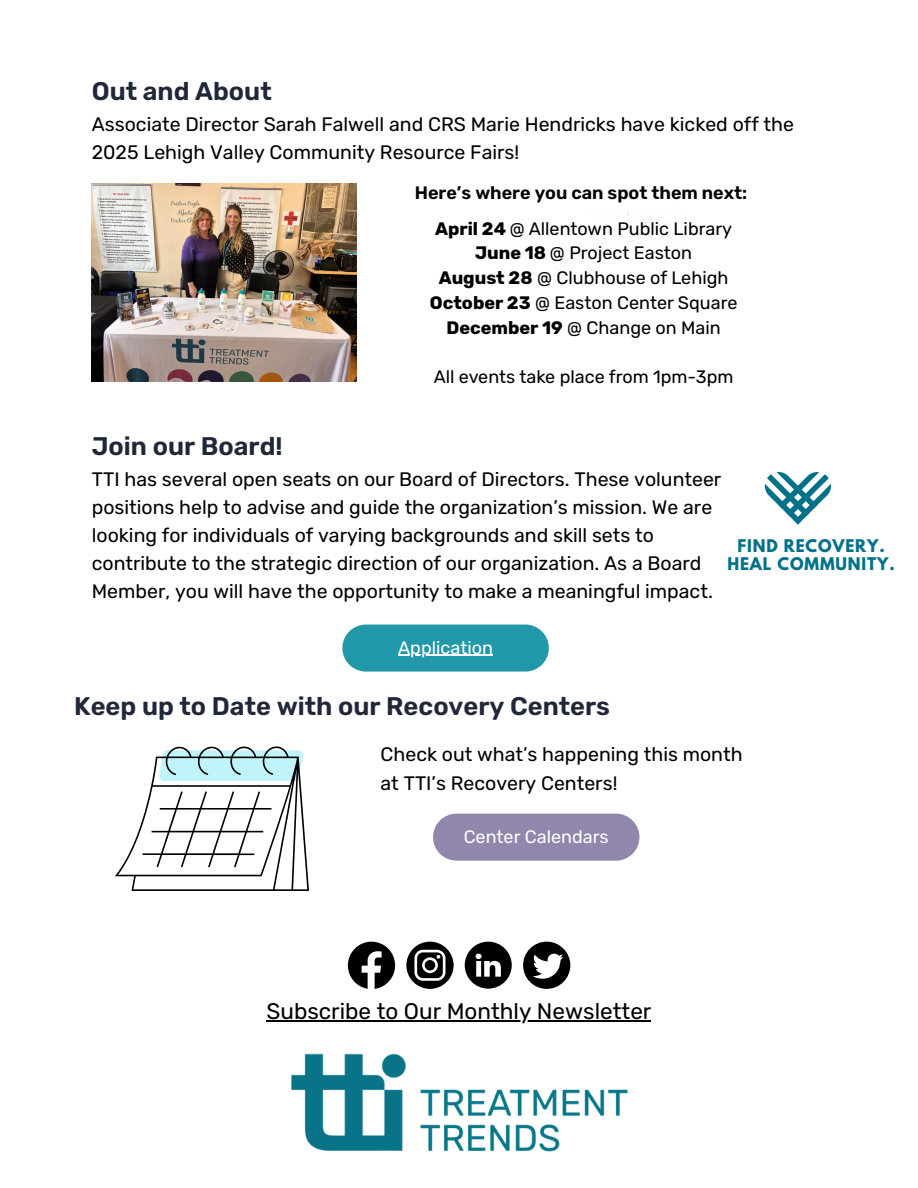
<style>
.page{position:relative;width:918px;height:1188px;background:#fff}
.page>*{position:absolute;margin:0;border:0;box-sizing:border-box;transform-origin:0 0}
.t1{font:600 25.5px "Rubik";color:#202738}
.t2{font:22.5px "Rubik";color:#000}
.t3{font:19.5px/28.2px "Rubik";color:#000}
.t4{font:18px/24.8px "Rubik";color:#000;text-align:center}
.t5{font:600 18px "Rubik";color:#000}
.t6{font:18px "Rubik";color:#fff}
.t7{font:700 15.45px "League Spartan";letter-spacing:.055em;color:#007189}
.s1{font-weight:700}
</style>
<div class="page">
<img style="left:598px;top:213px;width:77px;height:29px">
<svg style="left:765px;top:472px;width:66px;height:53px"></svg>
<div style="left:342px;top:625px;width:207px;height:47px;background:#2198a9;border-radius:24px"></div>
<hr style="left:398px;top:655px;width:95px;height:1px;background:#fff">
<img style="left:92px;top:183px;width:264px;height:198px">
<div style="left:433px;top:814px;width:206px;height:47px;background:#9186ab;border-radius:24px"></div>
<svg style="left:115px;top:746px;width:194px;height:145px"></svg>
<svg style="left:523px;top:942px;width:47px;height:47px"></svg>
<svg style="left:348px;top:942px;width:47px;height:47px"></svg>
<svg style="left:406px;top:942px;width:48px;height:47px"></svg>
<svg style="left:465px;top:942px;width:47px;height:47px"></svg>
<img style="left:291px;top:1053px;width:337px;height:99px">
<hr style="left:267px;top:1020px;width:384px;height:1px;background:#000">
<h4 class="t1" style="left:92px;top:76px;width:181px">Out and About</h4>
<h4 class="t3" style="left:92px;top:110px;width:704px">Associate Director Sarah Falwell and CRS Marie Hendricks have kicked off the<br>2025 Lehigh Valley Community Resource Fairs!</h4>
<p class="t5" style="left:415px;top:182px;width:334px">Here’s where you can spot them next:</p>
<h4 class="t4" style="left:430px;top:216px;width:309px"><span class="s1">April 24</span> @ Allentown Public Library<br><span class="s1">June 18</span> @ Project Easton<br><span class="s1">August 28</span> @ Clubhouse of Lehigh<br><span class="s1">October 23</span> @ Easton Center Square<br><span class="s1">December 19</span> @ Change on Main</h4>
<h1 class="t4" style="left:434px;top:364px;width:301px">All events take place from 1pm-3pm</h1>
<h1 class="t1" style="left:92px;top:431px;width:192px">Join our Board!</h1>
<h4 class="t3" style="left:92px;top:465px;width:631px">TTI has several open seats on our Board of Directors. These volunteer positions help to advise and guide the organization’s mission. We are looking for individuals of varying backgrounds and skill sets to contribute to the strategic direction of our organization. As a Board Member, you will have the opportunity to make a meaningful impact.</h4>
<p class="t7" style="left:738px;top:539px;width:149px">FIND RECOVERY.</p>
<h3 class="t7" style="left:727px;top:556px;width:169px">HEAL COMMUNITY.</h3>
<p class="t6" style="left:398px;top:637px;width:96px">Application</p>
<h1 class="t1" style="left:74px;top:691px;width:537px">Keep up to Date with our Recovery Centers</h1>
<p class="t3" style="left:381px;top:741px;width:364px">Check out what’s happening this month at TTI’s Recovery Centers!</p>
<h4 class="t6" style="left:464px;top:826px;width:147px">Center Calendars</h4>
<p class="t2" style="left:267px;top:998px;width:386px">Subscribe to Our Monthly Newsletter</p>
</div>
